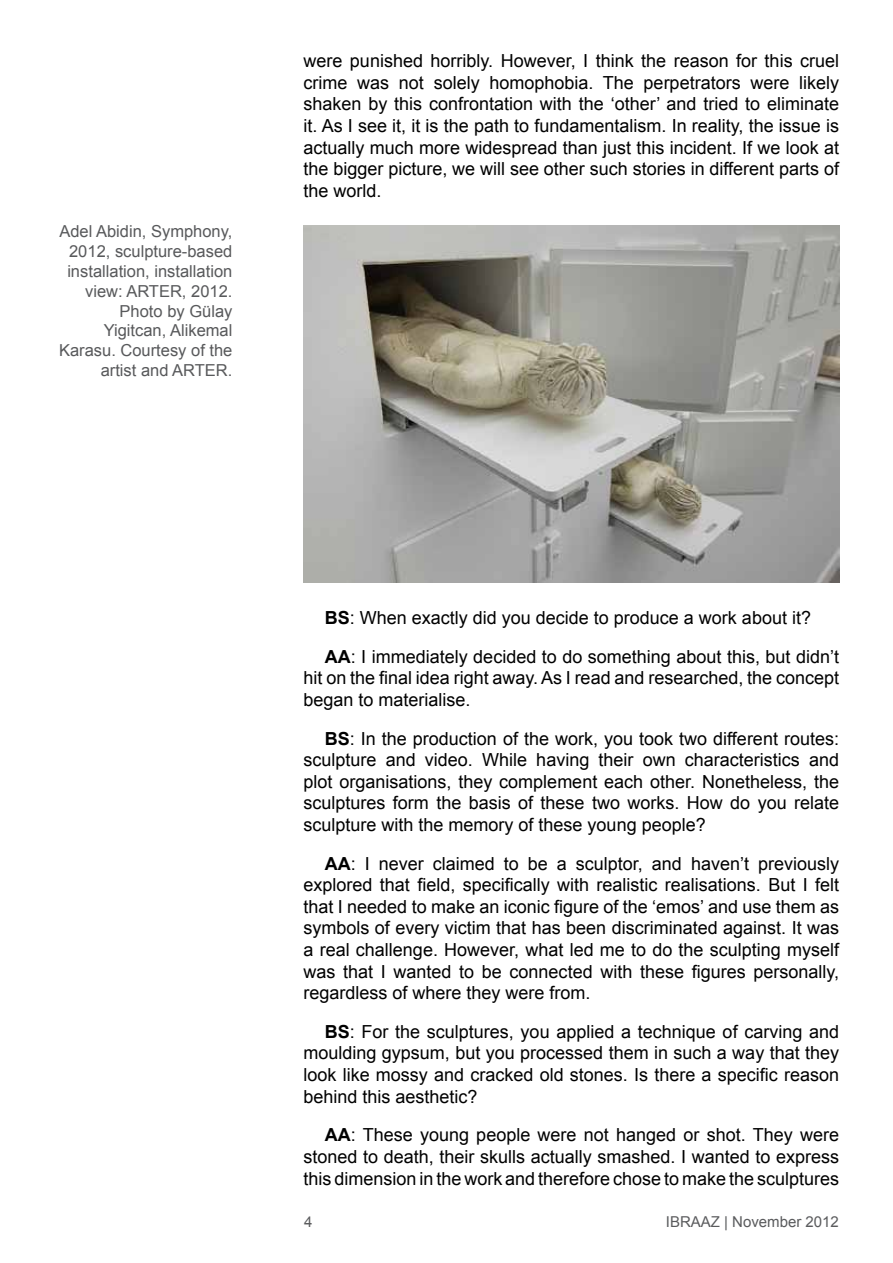
<style>
.page{position:relative;width:893px;height:1263px;background:#fff}
.page>*{position:absolute;margin:0;border:0;box-sizing:border-box;transform-origin:0 0}
.t1{font:18px/21.6px "Arial";color:#000;text-align:justify}
.t2{font:16.5px/19.8px "Arial";color:#58595b;text-align:right}
.t3{font:15px "Arial";color:#5a5b5d}
.s1{font-weight:700}
</style>
<div class="page">
<img style="left:304px;top:225px;width:535px;height:357px">
<p class="t2" style="left:59px;top:222px;width:175px">Adel Abidin, Symphony,<br>2012, sculpture-based installation, installation view: ARTER, 2012.<br>Photo by Gülay<br>Yigitcan, Alikemal<br>Karasu. Courtesy of the artist and ARTER.</p>
<p class="t1" style="left:303px;top:50px;width:537px">were punished horribly. However, I think the reason for this cruel crime was not solely homophobia. The perpetrators were likely shaken by this confrontation with the ‘other’ and tried to eliminate it. As I see it, it is the path to fundamentalism. In reality, the issue is actually much more widespread than just this incident. If we look at the bigger picture, we will see other such stories in different parts of the world.</p>
<p class="t1" style="left:325px;top:599px;width:516px;line-height:38.5px"><span class="s1">BS</span>: When exactly did you decide to produce a work about it?<br><span class="s1">AA</span>: I immediately decided to do something about this, but didn’t</p>
<p class="t1" style="left:303px;top:667px;width:537px">hit on the final idea right away. As I read and researched, the concept began to materialise.</p>
<p class="t1" style="left:303px;top:727px;width:537px;text-indent:21px"><span class="s1">BS</span>: In the production of the work, you took two different routes: sculpture and video. While having their own characteristics and plot organisations, they complement each other. Nonetheless, the sculptures form the basis of these two works. How do you relate sculpture with the memory of these young people?</p>
<p class="t1" style="left:303px;top:852px;width:537px;text-indent:21px"><span class="s1">AA</span>: I never claimed to be a sculptor, and haven’t previously explored that field, specifically with realistic realisations. But I felt that I needed to make an iconic figure of the ‘emos’ and use them as symbols of every victim that has been discriminated against. It was a real challenge. However, what led me to do the sculpting myself was that I wanted to be connected with these figures personally, regardless of where they were from.</p>
<p class="t1" style="left:303px;top:1021px;width:537px;text-indent:21px"><span class="s1">BS</span>: For the sculptures, you applied a technique of carving and moulding gypsum, but you processed them in such a way that they look like mossy and cracked old stones. Is there a specific reason behind this aesthetic?</p>
<p class="t1" style="left:303px;top:1124px;width:537px;text-indent:21px"><span class="s1">AA</span>: These young people were not hanged or shot. They were stoned to death, their skulls actually smashed. I wanted to express this dimension in the work and therefore chose to make the sculptures</p>
<p class="t3" style="left:304px;top:1213px;width:10px">4</p>
<p class="t3" style="left:666px;top:1213px;width:175px">IBRAAZ | November 2012</p>
</div>
